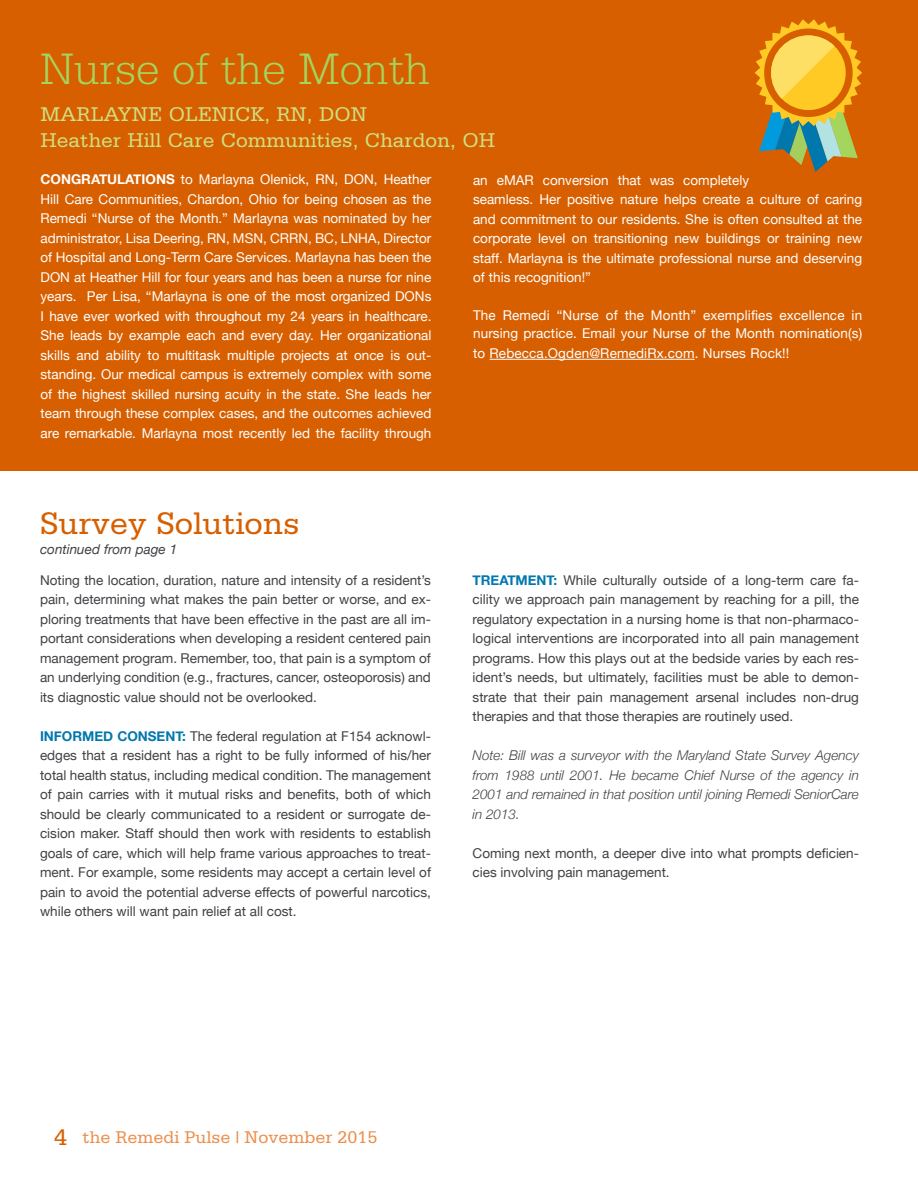
<style>
.page{position:relative;width:918px;height:1188px;background:#fff}
.page>*{position:absolute;margin:0;border:0;box-sizing:border-box;transform-origin:0 0}
.t1{font:300 46.5px "Serifa Std";color:#a4d55d}
.t2{font:33px "Serifa";color:#d75f00}
.t3{font:21px/25.3px "Serifa";color:#cde081}
.t4{font:18px "Serifa";color:#ec8f4e}
.t5{font:13.5px/19.5px "Helvetica Neue";color:#404145;text-align:justify}
.t6{font:13.5px/19.5px "Helvetica Neue";color:#fff;text-align:justify}
.t7{font:italic 300 13.5px/19.5px "Helvetica Neue";color:#404145;text-align:justify}
.t8{font:italic 13.5px "Helvetica Neue";color:#404145}
.s1{font-weight:700}
.s2{font-weight:700;color:#0078ae}
.s3{font-size:23.85px;color:#d75f00}
</style>
<div class="page">
<div style="left:0;top:0;width:918px;height:471px;background:#d75f00"></div>
<svg style="left:755px;top:19px;width:107px;height:153px"></svg>
<hr style="left:490px;top:359px;width:205px;height:1px;background:#fff">
<h1 class="t1" style="left:40px;top:43px;width:391px">Nurse of the Month</h1>
<h3 class="t3" style="left:40px;top:102px;width:456px">MARLAYNE OLENICK, RN, DON<br>Heather Hill Care Communities, Chardon, OH</h3>
<p class="t6" style="left:40px;top:171px;width:392px"><span class="s1">CONGRATULATIONS</span> to Marlayna Olenick, RN, DON, Heather Hill Care Communities, Chardon, Ohio for being chosen as the Remedi “Nurse of the Month.” Marlayna was nominated by her administrator, Lisa Deering, RN, MSN, CRRN, BC, LNHA, Director of Hospital and Long-Term Care Services. Marlayna has been the DON at Heather Hill for four years and has been a nurse for nine years. Per Lisa, “Marlayna is one of the most organized DONs I have ever worked with throughout my 24 years in healthcare.<br>She leads by example each and every day. Her organizational skills and ability to multitask multiple projects at once is out&shy;standing. Our medical campus is extremely complex with some of the highest skilled nursing acuity in the state. She leads her team through these complex cases, and the outcomes achieved are remarkable. Marlayna most recently led the facility through</p>
<h2 class="t2" style="left:40px;top:505px;width:261px">Survey Solutions</h2>
<p class="t8" style="left:40px;top:539px;width:139px">continued from page 1</p>
<p class="t5" style="left:40px;top:571px;width:392px">Noting the location, duration, nature and intensity of a resident’s pain, determining what makes the pain better or worse, and ex&shy;ploring treatments that have been effective in the past are all im&shy;portant considerations when developing a resident centered pain management program. Remember, too, that pain is a symptom of an underlying condition (e.g., fractures, cancer, osteoporosis) and its diagnostic value should not be overlooked.</p>
<p class="t5" style="left:40px;top:727px;width:393px"><span class="s2">INFORMED CONSENT:</span> The federal regulation at F154 acknowl&shy;edges that a resident has a right to be fully informed of his/her total health status, including medical condition. The management of pain carries with it mutual risks and benefits, both of which should be clearly communicated to a resident or surrogate de&shy;cision maker. Staff should then work with residents to establish goals of care, which will help frame various approaches to treat&shy;ment. For example, some residents may accept a certain level of pain to avoid the potential adverse effects of powerful narcotics, while others will want pain relief at all cost.</p>
<p class="t6" style="left:473px;top:171px;width:391px;text-align:left">an eMAR conversion that was completely<br>seamless. Her positive nature helps create a culture of caring and commitment to our residents. She is often consulted at the corporate level on transitioning new buildings or training new staff. Marlayna is the ultimate professional nurse and deserving of this recognition!”</p>
<p class="t6" style="left:473px;top:306px;width:391px;line-height:19px">The Remedi “Nurse of the Month” exemplifies excellence in nursing practice. Email your Nurse of the Month nomination(s) to Rebecca.Ogden@RemediRx.com. Nurses Rock!!</p>
<p class="t5" style="left:473px;top:571px;width:388px"><span class="s2">TREATMENT:</span> While culturally outside of a long-term care fa&shy;cility we approach pain management by reaching for a pill, the regulatory expectation in a nursing home is that non-pharmaco&shy;logical interventions are incorporated into all pain management programs. How this plays out at the bedside varies by each res&shy;ident’s needs, but ultimately, facilities must be able to demon&shy;strate that their pain management arsenal includes non-drug therapies and that those therapies are routinely used.</p>
<p class="t7" style="left:473px;top:745px;width:388px">Note: Bill was a surveyor with the Maryland State Survey Agency from 1988 until 2001. He became Chief Nurse of the agency in 2001 and remained in that position until joining Remedi SeniorCare in 2013.</p>
<p class="t5" style="left:473px;top:844px;width:388px">Coming next month, a deeper dive into what prompts deficien&shy;cies involving pain management.</p>
<h3 class="t4" style="left:54px;top:1127px;width:325px"><span class="s3">4</span> the Remedi Pulse | November 2015</h3>
</div>
